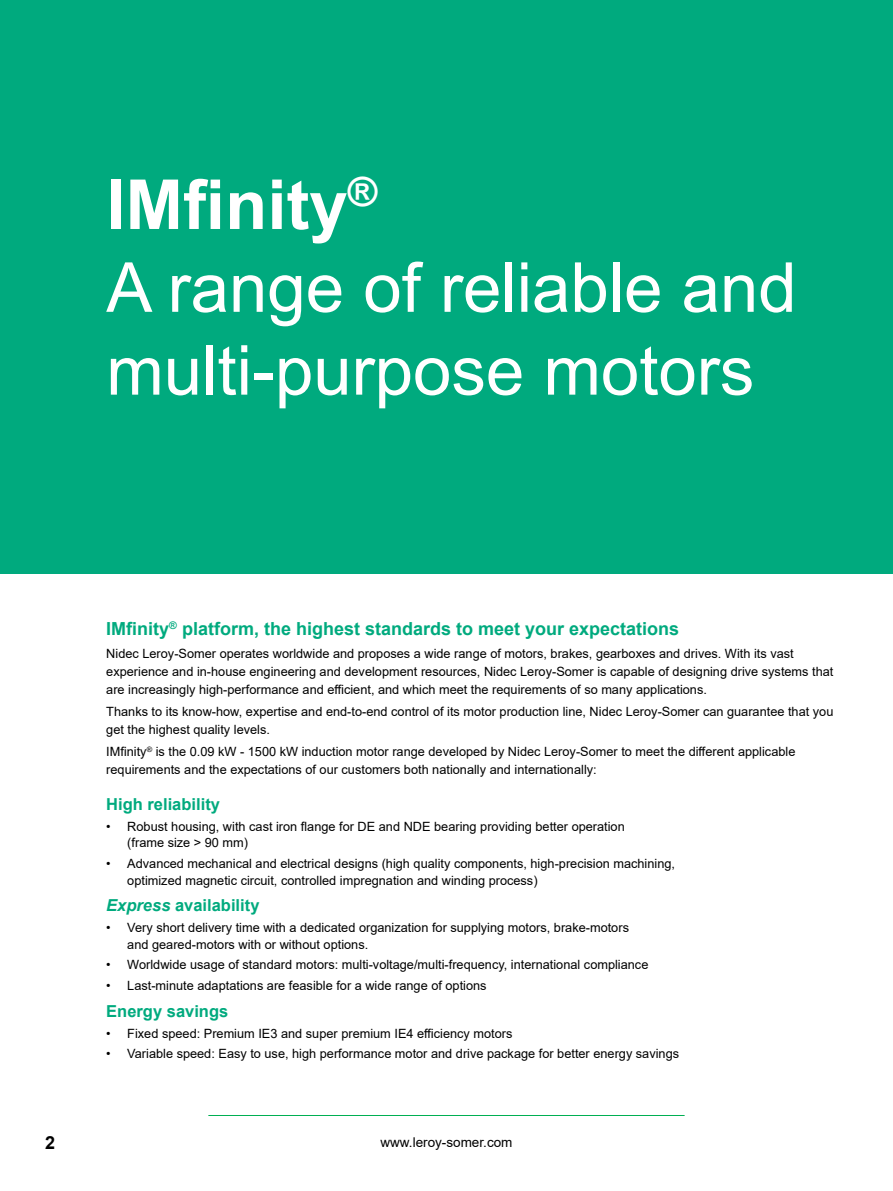
<style>
.page{position:relative;width:893px;height:1191px;background:#fff}
.page>*{position:absolute;margin:0;border:0;box-sizing:border-box;transform-origin:0 0}
.t1{font:69px/82.8px "Arial";color:#fff}
.t2{font:700 18px "Arial";color:#00aa7e}
.t3{font:700 18px "Arial";color:#000}
.t4{font:700 16.5px "Arial";color:#00aa7e}
.t5{font:13.5px "Arial";color:#000}
.t6{font:12.75px/18px "Arial";color:#000}
.s1{font-weight:700}
.s2{font-style:italic}
</style>
<div class="page">
<hr style="left:208px;top:1115px;width:477px;height:1px;background:#00af52">
<div style="left:0;top:0;width:893px;height:573px;background:#00aa7e"></div>
<h1 class="t1" style="left:106px;top:163px;width:692px"><span class="s1">IMfinity</span><sup>®<br></sup>A range of reliable and multi-purpose motors</h1>
<h2 class="t2" style="left:106px;top:616px;width:574px">IMfinity<sup>®</sup> platform, the highest standards to meet your expectations</h2>
<p class="t6" style="left:106px;top:644px;width:729px">Nidec Leroy-Somer operates worldwide and proposes a wide range of motors, brakes, gearboxes and drives. With its vast experience and in-house engineering and development resources, Nidec Leroy-Somer is capable of designing drive systems that are increasingly high-performance and efficient, and which meet the requirements of so many applications.</p>
<p class="t6" style="left:106px;top:702px;width:729px">Thanks to its know-how, expertise and end-to-end control of its motor production line, Nidec Leroy-Somer can guarantee that you get the highest quality levels.</p>
<p class="t6" style="left:106px;top:742px;width:691px">IMfinity<sup>®</sup> is the 0.09 kW - 1500 kW induction motor range developed by Nidec Leroy-Somer to meet the different applicable requirements and the expectations of our customers both nationally and internationally:</p>
<p class="t4" style="left:106px;top:792px;width:115px">High reliability</p>
<p class="t6" style="left:127px;top:818px;width:499px;line-height:16.5px;text-indent:-21px">• Robust housing, with cast iron flange for DE and NDE bearing providing better operation (frame size &gt; 90 mm)</p>
<p class="t6" style="left:127px;top:855px;width:549px;line-height:16.5px;text-indent:-21px">• Advanced mechanical and electrical designs (high quality components, high-precision machining, optimized magnetic circuit, controlled impregnation and winding process)</p>
<p class="t4" style="left:106px;top:894px;width:155px"><span class="s2">Express</span> availability</p>
<p class="t6" style="left:127px;top:919px;width:503px;line-height:16.5px;text-indent:-21px">• Very short delivery time with a dedicated organization for supplying motors, brake-motors and geared-motors with or without options.</p>
<p class="t6" style="left:106px;top:955px;width:544px">• Worldwide usage of standard motors: multi-voltage/multi-frequency, international compliance</p>
<p class="t6" style="left:106px;top:976px;width:382px">• Last-minute adaptations are feasible for a wide range of options</p>
<p class="t4" style="left:106px;top:999px;width:123px">Energy savings</p>
<p class="t6" style="left:106px;top:1024px;width:408px">• Fixed speed: Premium IE3 and super premium IE4 efficiency motors</p>
<p class="t6" style="left:106px;top:1044px;width:574px">• Variable speed: Easy to use, high performance motor and drive package for better energy savings</p>
<h2 class="t3" style="left:45px;top:1129px;width:12px">2</h2>
<p class="t5" style="left:380px;top:1133px;width:134px">www.leroy-somer.com</p>
</div>
